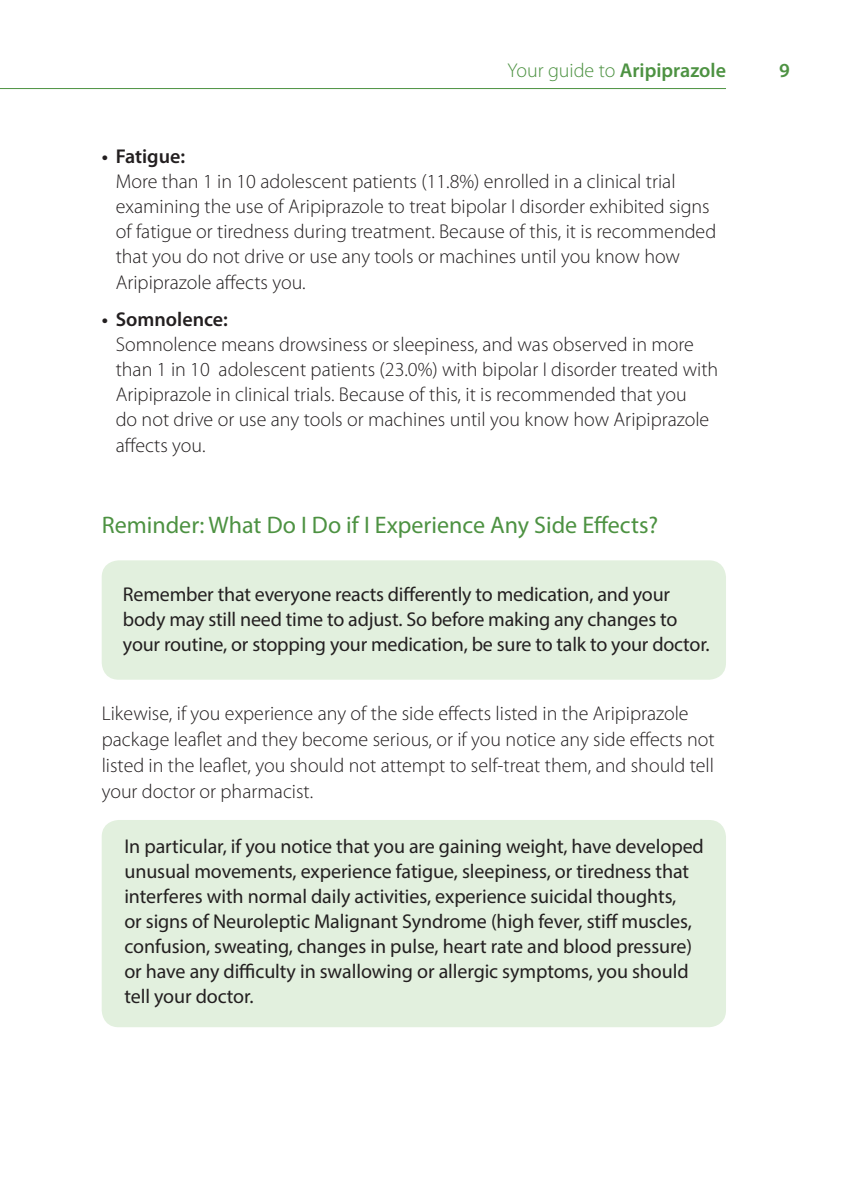
<style>
.page{position:relative;width:841px;height:1186px;background:#fff}
.page>*{position:absolute;margin:0;border:0;box-sizing:border-box;transform-origin:0 0}
.Headline{font:24px "Myriad Pro";color:#4d9242}
.t1{font:300 20px/25.2px "Myriad Pro";color:#231f20}
.t2{font:20px/25px "Myriad Pro";letter-spacing:-.005em;color:#231f20}
.t3{font:600 20px "Myriad Pro";color:#4d9242}
.s1{font-weight:300}
.s2{font-weight:600}
</style>
<div class="page">
<hr style="left:0;top:88px;width:725px;height:1px;background:#4d9242">
<div style="left:102px;top:560px;width:623px;height:120px;background:#e2f0de;border-radius:17px"></div>
<div style="left:102px;top:820px;width:623px;height:207px;background:#e2f0de;border-radius:17px"></div>
<p class="t3" style="left:507px;top:57px;width:220px"><span class="s1">Your guide to</span> Aripiprazole</p>
<p class="t3" style="left:778px;top:57px;width:12px">9</p>
<p class="t1" style="left:116px;top:144px;width:601px;text-indent:-14px"><span class="s2">• Fatigue:<br></span>More than 1 in 10 adolescent patients (11.8%) enrolled in a clinical trial examining the use of Aripiprazole to treat bipolar I disorder exhibited signs of fatigue or tiredness during treatment. Because of this, it is recommended that you do not drive or use any tools or machines until you know how Aripiprazole affects you.</p>
<p class="t1" style="left:116px;top:307px;width:603px;text-indent:-14px"><span class="s2">• Somnolence:<br></span>Somnolence means drowsiness or sleepiness, and was observed in more than 1 in 10 adolescent patients (23.0%) with bipolar I disorder treated with Aripiprazole in clinical trials. Because of this, it is recommended that you<br>do not drive or use any tools or machines until you know how Aripiprazole affects you.</p>
<p class="Headline" style="left:102px;top:510px;width:557px">Reminder: What Do I Do if I Experience Any Side Effects?</p>
<p class="t2" style="left:123px;top:581px;width:588px">Remember that everyone reacts differently to medication, and your body may still need time to adjust. So before making any changes to your routine, or stopping your medication, be sure to talk to your doctor.</p>
<p class="t1" style="left:102px;top:700px;width:614px;line-height:26px">Likewise, if you experience any of the side effects listed in the Aripiprazole package leaflet and they become serious, or if you notice any side effects not listed in the leaflet, you should not attempt to self-treat them, and should tell your doctor or pharmacist.</p>
<p class="t2" style="left:124px;top:834px;width:580px">In particular, if you notice that you are gaining weight, have developed unusual movements, experience fatigue, sleepiness, or tiredness that interferes with normal daily activities, experience suicidal thoughts,<br>or signs of Neuroleptic Malignant Syndrome (high fever, stiff muscles, confusion, sweating, changes in pulse, heart rate and blood pressure) or have any difficulty in swallowing or allergic symptoms, you should tell your doctor.</p>
</div>
